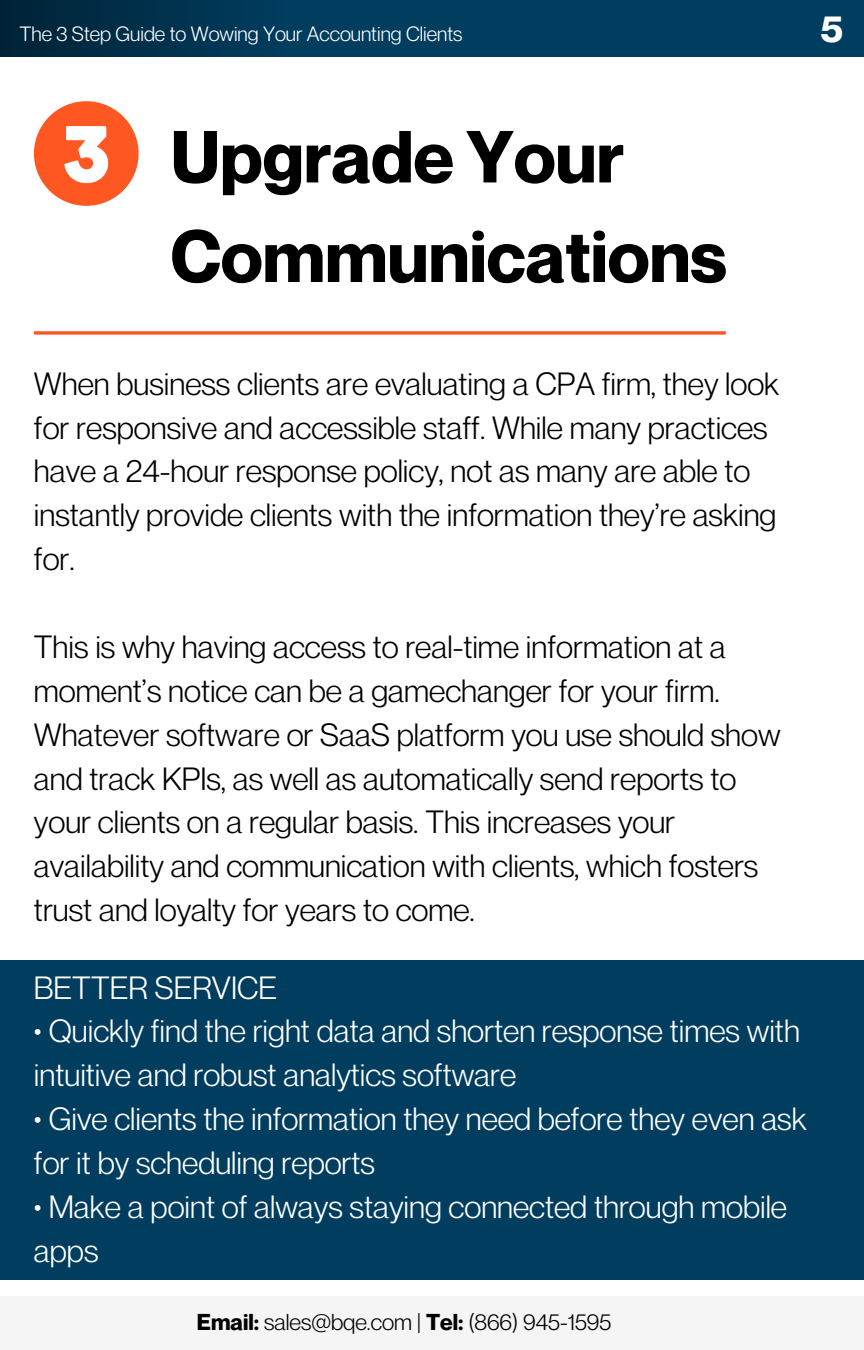
<style>
.page{position:relative;width:864px;height:1350px;background:#fff}
.page>*{position:absolute;margin:0;border:0;box-sizing:border-box;transform-origin:0 0}
.t1{font:700 72px/99.5px "Neue Montreal";color:#000}
.t2{font:700 36.9px "Neue Montreal";color:#fff}
.t3{font:31.5px/43.9px "Neue Montreal";color:#000}
.t4{font:31.5px/43.9px "Neue Montreal";color:#fff}
.t5{font:22.5px "Neue Montreal";color:#000}
.t6{font:20.25px "Neue Montreal";color:#fff}
.s1{font-weight:700}
</style>
<div class="page">
<div style="left:0;top:1297px;width:864px;height:53px;background:#f5f5f5"></div>
<svg style="left:0;top:0;width:864px;height:57px;background:#003857"></svg>
<svg style="left:34px;top:101px;width:105px;height:105px"></svg>
<svg style="left:34px;top:331px;width:692px;height:4px;background:#ff7044"></svg>
<div style="left:0;top:960px;width:864px;height:319px;background:#003d5f"></div>
<p class="t6" style="left:20px;top:22px;width:445px">The 3 Step Guide to Wowing Your Accounting Clients</p>
<p class="t2" style="left:821px;top:6px;width:24px">5</p>
<h1 class="t1" style="left:171px;top:106px;width:558px">Upgrade Your<br>Communications</h1>
<p class="t3" style="left:34px;top:361px;width:747px">When business clients are evaluating a CPA firm, they look for responsive and accessible staff. While many practices have a 24-hour response policy, not as many are able to instantly provide clients with the information they’re asking for.</p>
<p class="t3" style="left:34px;top:624px;width:748px">This is why having access to real-time information at a moment’s notice can be a gamechanger for your firm.<br>Whatever software or SaaS platform you use should show and track KPIs, as well as automatically send reports to your clients on a regular basis. This increases your availability and communication with clients, which fosters trust and loyalty for years to come.</p>
<p class="t4" style="left:34px;top:965px;width:245px">BETTER SERVICE</p>
<p class="t4" style="left:34px;top:1009px;width:767px">• Quickly find the right data and shorten response times with intuitive and robust analytics software</p>
<p class="t4" style="left:34px;top:1097px;width:774px">• Give clients the information they need before they even ask for it by scheduling reports</p>
<p class="t4" style="left:34px;top:1184px;width:755px">• Make a point of always staying connected through mobile apps</p>
<p class="t5" style="left:197px;top:1308px;width:416px"><span class="s1">Email:</span> sales@bqe.com | <span class="s1">Tel:</span> (866) 945-1595</p>
</div>
